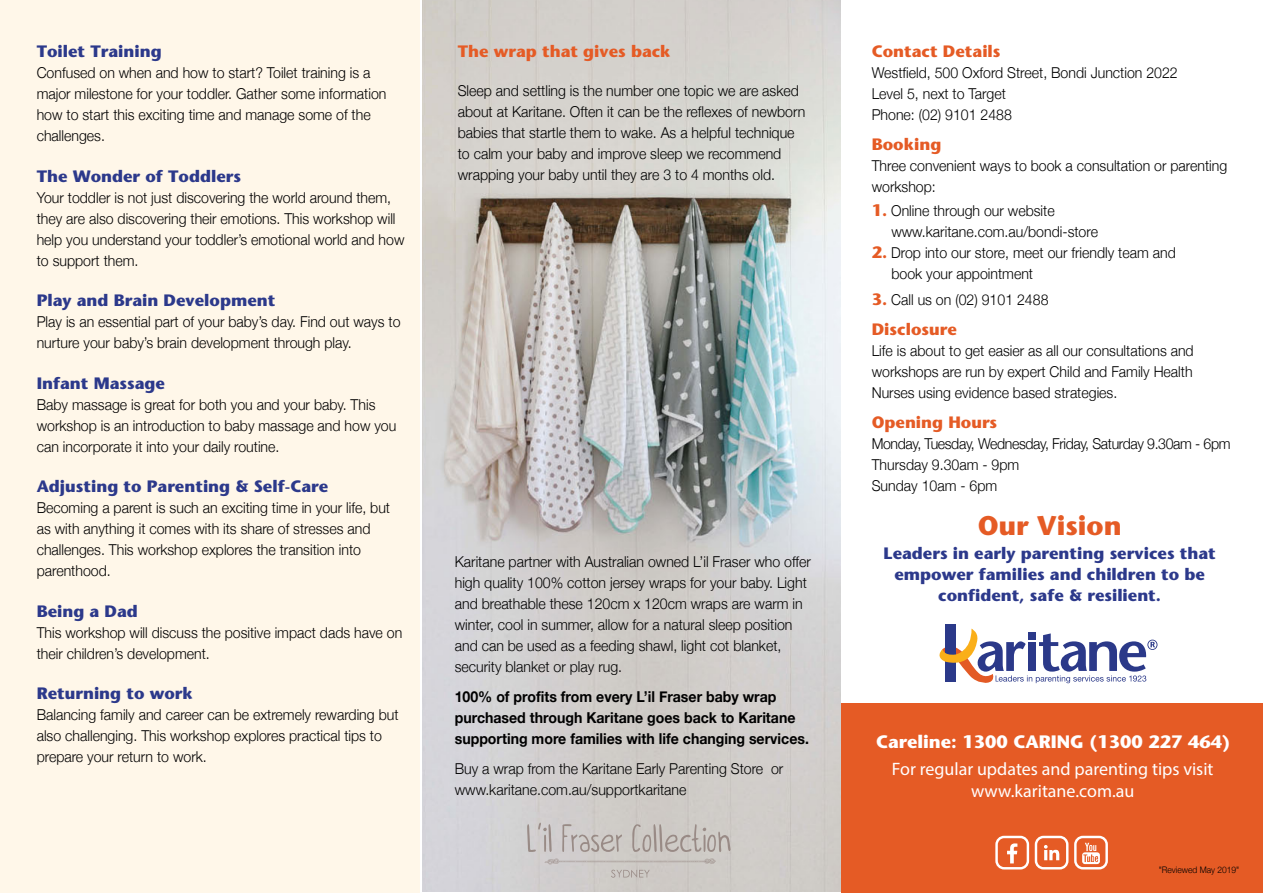
<style>
.page{position:relative;width:1263px;height:893px;background:#fff}
.page>*{position:absolute;margin:0;border:0;box-sizing:border-box;transform-origin:0 0}
.t1{font:700 27px "Stone Sans";color:#e55b25}
.t2{font:18px/21.6px "Myriad Pro";color:#fff;text-align:center}
.t3{font:700 18px "Stone Sans";color:#fff}
.t4{font:700 16.5px/21px "Stone Sans";color:#2c398b;text-align:center}
.t5{font:700 16.5px "Stone Sans";color:#e55b25}
.t6{font:300 15px/21px "Helvetica Neue";color:#000;scale:.94 1}
.t7{font:700 15px/21px "Helvetica Neue";color:#000;scale:.94 1}
.t8{font:300 15px/21px "Helvetica Neue";letter-spacing:-.025em;color:#000;scale:.94 1}
.t9{font:300 9px "Helvetica Neue";color:#000;scale:.94 1}
.s1{font-family:"Stone Sans";font-weight:700;font-size:16.5px;color:#e55b25}
</style>
<div class="page">
<img style="left:422px;top:0;width:419px;height:891px">
<div style="left:0;top:0;width:420px;height:893px;background:#fff7e9"></div>
<svg style="left:527px;top:823px;width:204px;height:41px"></svg>
<svg style="left:611px;top:870px;width:39px;height:8px"></svg>
<div style="left:841px;top:703px;width:422px;height:190px;background:#e55b25"></div>
<div style="left:946px;top:624px;width:10px;height:58px;background:#2b3989"></div>
<svg style="left:939px;top:629px;width:218px;height:55px"></svg>
<div style="left:995px;top:836px;width:34px;height:33px;border:2px solid #fff;border-radius:8px"></div>
<svg style="left:1007px;top:843px;width:10px;height:20px"></svg>
<div style="left:1035px;top:836px;width:33px;height:33px;border:2px solid #fff;border-radius:8px"></div>
<div style="left:1074px;top:836px;width:34px;height:33px;border:2px solid #fff;border-radius:8px"></div>
<svg style="left:1082px;top:843px;width:18px;height:21px"></svg>
<svg style="left:1044px;top:845px;width:15px;height:15px"></svg>
<p class="t4" style="left:37px;top:41px;width:127px">Toilet Training</p>
<p class="t6" style="left:37px;top:62px;width:374px">Confused on when and how to start? Toilet training is a major milestone for your toddler. Gather some information how to start this exciting time and manage some of the challenges.</p>
<p class="t4" style="left:37px;top:165px;width:206px">The Wonder of Toddlers</p>
<p class="t6" style="left:37px;top:187px;width:393px">Your toddler is not just discovering the world around them, they are also discovering their emotions. This workshop will help you understand your toddler’s emotional world and how to support them.</p>
<p class="t4" style="left:37px;top:290px;width:240px">Play and Brain Development</p>
<p class="t6" style="left:37px;top:311px;width:389px">Play is an essential part of your baby’s day. Find out ways to nurture your baby’s brain development through play.</p>
<p class="t4" style="left:37px;top:372px;width:130px">Infant Massage</p>
<p class="t6" style="left:37px;top:394px;width:384px">Baby massage is great for both you and your baby. This workshop is an introduction to baby massage and how you can incorporate it into your daily routine.</p>
<p class="t4" style="left:37px;top:476px;width:293px">Adjusting to Parenting &amp; Self-Care</p>
<p class="t6" style="left:37px;top:497px;width:377px">Becoming a parent is such an exciting time in your life, but as with anything it comes with its share of stresses and challenges. This workshop explores the transition into parenthood.</p>
<p class="t4" style="left:37px;top:600px;width:103px">Being a Dad</p>
<p class="t6" style="left:37px;top:622px;width:390px">This workshop will discuss the positive impact dads have on their children’s development.</p>
<p class="t4" style="left:37px;top:683px;width:158px">Returning to work</p>
<p class="t6" style="left:37px;top:704px;width:386px">Balancing family and career can be extremely rewarding but also challenging. This workshop explores practical tips to prepare your return to work.</p>
<p class="t5" style="left:458px;top:40px;width:214px">The wrap that gives back</p>
<p class="t6" style="left:458px;top:79px;width:371px">Sleep and settling is the number one topic we are asked about at Karitane. Often it can be the reflexes of newborn babies that startle them to wake. As a helpful technique to calm your baby and improve sleep we recommend wrapping your baby until they are 3 to 4 months old.</p>
<p class="t6" style="left:455px;top:550px;width:380px">Karitane partner with Australian owned L’il Fraser who offer high quality 100% cotton jersey wraps for your baby. Light and breathable these 120cm x 120cm wraps are warm in winter, cool in summer, allow for a natural sleep position and can be used as a feeding shawl, light cot blanket, security blanket or play rug.</p>
<p class="t7" style="left:455px;top:685px;width:378px">100% of profits from every L’il Fraser baby wrap purchased through Karitane goes back to Karitane supporting more families with life changing services.</p>
<p class="t6" style="left:455px;top:757px;width:351px">Buy a wrap from the Karitane Early Parenting Store or www.karitane.com.au/supportkaritane</p>
<p class="t5" style="left:872px;top:41px;width:130px">Contact Details</p>
<p class="t6" style="left:872px;top:62px;width:327px">Westfield, 500 Oxford Street, Bondi Junction 2022<br>Level 5, next to Target<br>Phone: (02) 9101 2488</p>
<p class="t5" style="left:872px;top:134px;width:71px">Booking</p>
<p class="t6" style="left:872px;top:155px;width:380px">Three convenient ways to book a consultation or parenting workshop:</p>
<p class="t6" style="left:891px;top:200px;width:221px;text-indent:-20px"><span class="s1">1.</span> Online through our website www.karitane.com.au/bondi-store</p>
<p class="t6" style="left:891px;top:242px;width:304px;text-indent:-20px"><span class="s1">2.</span> Drop into our store, meet our friendly team and book your appointment</p>
<p class="t6" style="left:872px;top:289px;width:190px"><span class="s1">3.</span> Call us on (02) 9101 2488</p>
<p class="t5" style="left:872px;top:319px;width:87px">Disclosure</p>
<p class="t6" style="left:872px;top:340px;width:344px;text-align:justify">Life is about to get easier as all our consultations and workshops are run by expert Child and Family Health Nurses using evidence based strategies.</p>
<p class="t5" style="left:872px;top:412px;width:127px">Opening Hours</p>
<p class="t8" style="left:872px;top:433px;width:383px">Monday, Tuesday, Wednesday, Friday, Saturday 9.30am - 6pm<br>Thursday 9.30am - 9pm<br>Sunday 10am - 6pm</p>
<h1 class="t1" style="left:978px;top:508px;width:145px">Our Vision</h1>
<p class="t4" style="left:883px;top:542px;width:334px">Leaders in early parenting services that empower families and children to be confident, safe &amp; resilient.</p>
<p class="t3" style="left:876px;top:730px;width:355px">Careline: 1300 CARING (1300 227 464)</p>
<p class="t2" style="left:892px;top:758px;width:323px">For regular updates and parenting tips visit www.karitane.com.au</p>
<p class="t9" style="left:1159px;top:864px;width:87px">"Reviewed May 2019"</p>
</div>
